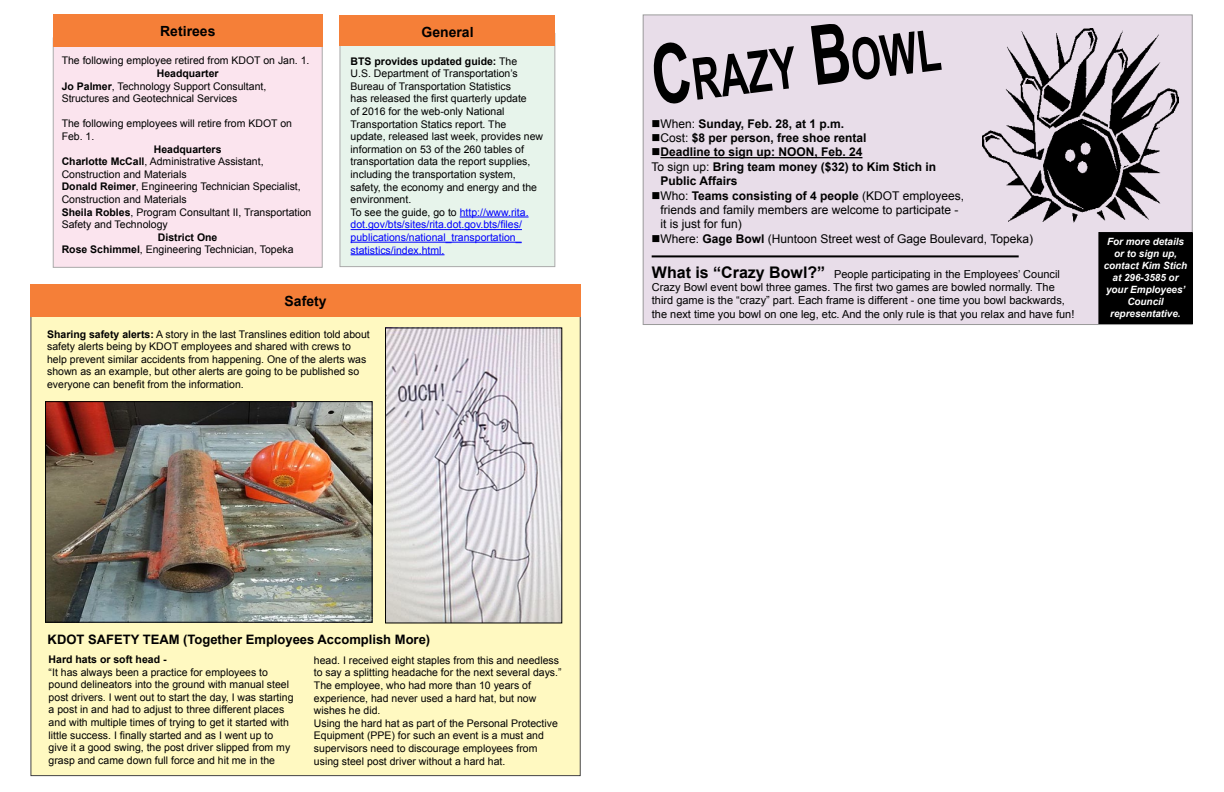
<style>
.page{position:relative;width:1224px;height:792px;background:#fff}
.page>*{position:absolute;margin:0;border:0;box-sizing:border-box;transform-origin:0 0}
.t1{font:700 57.8px "Arial Narrow";color:#000;scale:.81 1}
.t2{font:700 14px "Arial";color:#000}
.t3{font:700 13px "Arial";color:#000}
.t4{font:12px/14.4px "Arial";color:#000}
.t5{font:700 12px "Arial";color:#000}
.t6{font:11px/13.2px "Arial";color:#000}
.t7{font:10.5px/12.6px "Arial";color:#000}
.t8{font:700 10.5px "Arial";color:#000}
.t9{font:italic 700 10px/12px "Arial";color:#fff;text-align:center}
.s1{font-weight:700}
.s2{color:#00f}
.s3{font-size:82.6px}
.s4{font-weight:400}
.s5{font-weight:700;font-size:16px}
</style>
<div class="page">
<div style="left:53px;top:37px;width:270px;height:231px;background:#fbe4ee"></div>
<div style="left:30px;top:303px;width:551px;height:473px;background:#fff9c1"></div>
<div style="left:31px;top:284px;width:550px;height:33px;background:#f57f38"></div>
<img style="left:387px;top:329px;width:173px;height:292px">
<div style="left:385px;top:327px;width:177px;height:296px;border:1px solid #000"></div>
<img style="left:47px;top:403px;width:324px;height:218px">
<div style="left:45px;top:401px;width:328px;height:222px;border:1px solid #000"></div>
<div style="left:339px;top:33px;width:216px;height:234px;background:#e7f4eb"></div>
<div style="left:339px;top:15px;width:216px;height:30px;background:#f57f38"></div>
<div style="left:53px;top:14px;width:270px;height:33px;background:#f57f38"></div>
<hr style="left:460px;top:217px;width:69px;height:1px;background:#00f">
<hr style="left:351px;top:229px;width:171px;height:1px;background:#00f">
<hr style="left:351px;top:242px;width:171px;height:1px;background:#00f">
<hr style="left:351px;top:254px;width:94px;height:1px;background:#00f">
<div style="left:643px;top:15px;width:549px;height:310px;background:#e8dde9"></div>
<img style="left:982px;top:28px;width:196px;height:194px">
<hr style="left:660px;top:157px;width:202px;height:1px;background:#000">
<hr style="left:652px;top:255px;width:367px;height:2px;background:#000">
<div style="left:1099px;top:233px;width:93px;height:91px;background:#000"></div>
<div style="left:1098px;top:232px;width:95px;height:92px;border:1px solid #000"></div>
<h2 class="t2" style="left:160px;top:22px;width:57px">Retirees</h2>
<h2 class="t2" style="left:421px;top:22px;width:54px">General</h2>
<p class="t7" style="left:351px;top:55px;width:194px"><span class="s1">BTS provides updated guide:</span> The<br>U.S. Department of Transportation’s Bureau of Transportation Statistics<br>has released the first quarterly update<br>of 2016 for the web-only National Transportation Statics report. The update, released last week, provides new information on 53 of the 260 tables of transportation data the report supplies, including the transportation system, safety, the economy and energy and the environment.<br>To see the guide, go to <span class="s2">http://www.rita. dot.gov/bts/sites/rita.dot.gov.bts/files/ publications/national_transportation_ statistics/index.html.</span></p>
<p class="t7" style="left:62px;top:55px;width:249px">The following employee retired from KDOT on Jan. 1.</p>
<p class="t7" style="left:62px;top:67px;width:206px;text-indent:95px"><span class="s1">Headquarter<br>Jo Palmer</span>, Technology Support Consultant,<br>Structures and Geotechnical Services</p>
<p class="t7" style="left:62px;top:118px;width:232px">The following employees will retire from KDOT on<br>Feb. 1.</p>
<p class="t7" style="left:62px;top:143px;width:251px;text-indent:92px"><span class="s1">Headquarters<br>Charlotte McCall</span>, Administrative Assistant, Construction and Materials<br><span class="s1">Donald Reimer</span>, Engineering Technician Specialist, Construction and Materials<br><span class="s1">Sheila Robles</span>, Program Consultant II, Transportation Safety and Technology</p>
<p class="t7" style="left:62px;top:231px;width:233px;text-indent:96px"><span class="s1">District One<br>Rose Schimmel</span>, Engineering Technician, Topeka</p>
<h2 class="t2" style="left:285px;top:292px;width:44px">Safety</h2>
<p class="t7" style="left:47px;top:328px;width:324px"><span class="s1">Sharing safety alerts:</span> A story in the last Translines edition told about safety alerts being by KDOT employees and shared with crews to help prevent similar accidents from happening. One of the alerts was shown as an example, but other alerts are going to be published so everyone can benefit from the information.</p>
<h1 class="t1" style="left:647px;top:41px;width:359px;rotate:-7deg"><span class="s3">C</span>razy <span class="s3">B</span>owl</h1>
<p class="t5" style="left:651px;top:115px;width:194px">■<span class="s4">When:</span> Sunday, Feb. 28, at 1 p.m.</p>
<p class="t5" style="left:651px;top:130px;width:217px">■<span class="s4">Cost:</span> $8 per person, free shoe rental</p>
<p class="t5" style="left:651px;top:144px;width:213px">■Deadline to sign up: NOON, Feb. 24</p>
<p class="t5" style="left:651px;top:159px;width:286px"><span class="s4">To sign up:</span> Bring team money ($32) to Kim Stich in</p>
<p class="t5" style="left:660px;top:173px;width:78px">Public Affairs</p>
<p class="t4" style="left:660px;top:188px;width:305px;text-indent:-9px">■Who: <span class="s1">Teams consisting of 4 people</span> (KDOT employees, friends and family members are welcome to participate - it is just for fun)</p>
<p class="t4" style="left:651px;top:232px;width:383px">■Where: <span class="s1">Gage Bowl</span> (Huntoon Street west of Gage Boulevard, Topeka)</p>
<p class="t6" style="left:652px;top:268px;width:424px"><span class="s5">What is “Crazy Bowl?”</span> People participating in the Employees’ Council Crazy Bowl event bowl three games. The first two games are bowled normally. The third game is the “crazy” part. Each frame is different - one time you bowl backwards, the next time you bowl on one leg, etc. And the only rule is that you relax and have fun!</p>
<p class="t9" style="left:1104px;top:235px;width:85px">For more details or to sign up, contact Kim Stich at 296-3585 or your Employees’<br>Council representative.</p>
<p class="t3" style="left:48px;top:631px;width:384px">KDOT SAFETY TEAM (Together Employees Accomplish More)</p>
<p class="t8" style="left:49px;top:652px;width:119px">Hard hats or soft head -</p>
<p class="t7" style="left:49px;top:666px;width:246px">“It has always been a practice for employees to pound delineators into the ground with manual steel post drivers. I went out to start the day, I was starting a post in and had to adjust to three different places and with multiple times of trying to get it started with little success. I finally started and as I went up to give it a good swing, the post driver slipped from my grasp and came down full force and hit me in the</p>
<p class="t7" style="left:314px;top:654px;width:249px">head. I received eight staples from this and needless to say a splitting headache for the next several days.” The employee, who had more than 10 years of experience, had never used a hard hat, but now wishes he did.<br>Using the hard hat as part of the Personal Protective Equipment (PPE) for such an event is a must and supervisors need to discourage employees from using steel post driver without a hard hat.</p>
</div>
